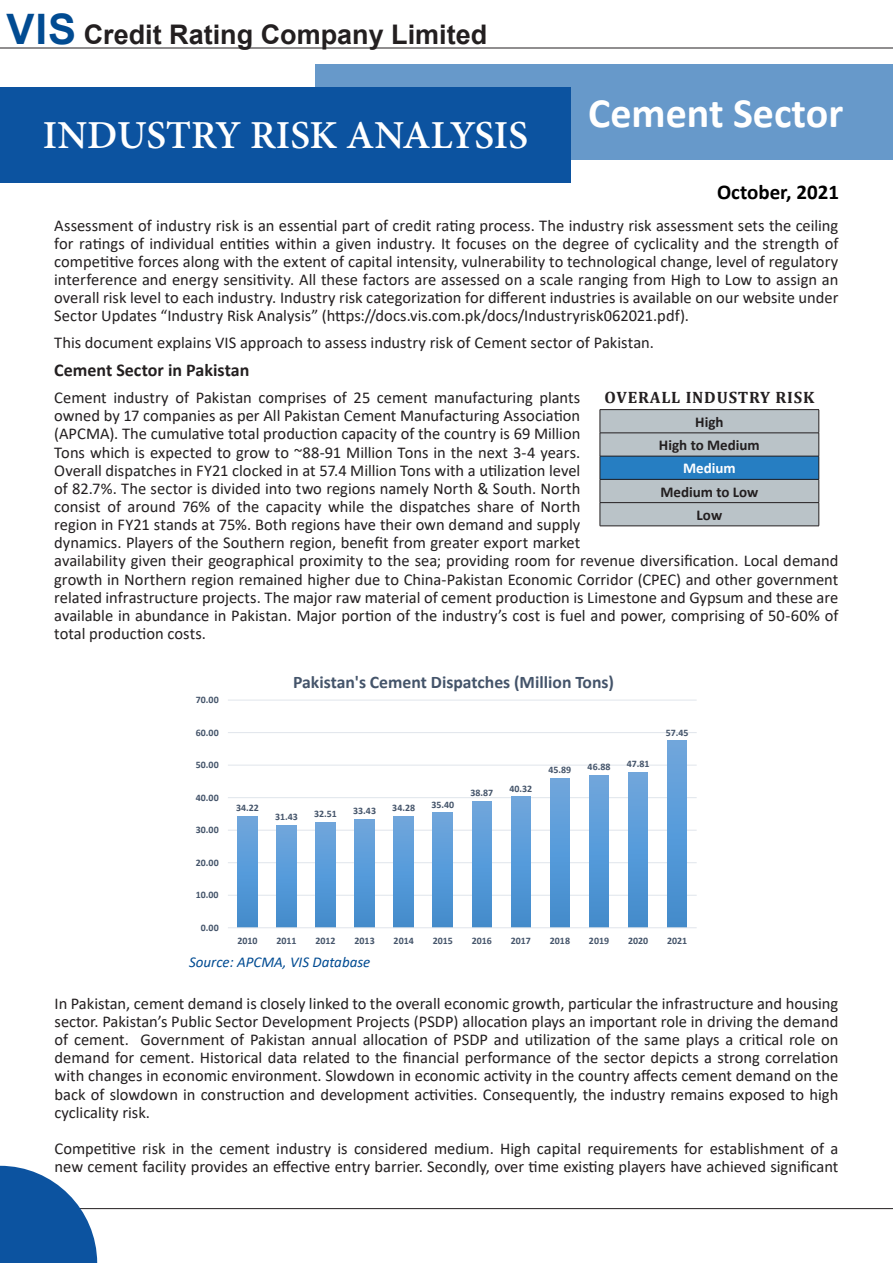
<style>
.page{position:relative;width:893px;height:1263px;background:#fff}
.page>*{position:absolute;margin:0;border:0;box-sizing:border-box;transform-origin:0 0}
.t1{font:700 42px "Calibri";color:#fff}
.t2{font:700 39px "Adobe Hebrew";color:#fff}
.t3{font:700 27px "Arial";color:#231f20}
.t4{font:700 21px "Calibri";color:#000}
.t5{font:700 18px "Calibri";color:#231f20}
.t6{font:700 17.7px "Calibri";color:#44546a}
.t7{font:16.5px/18.1px "Calibri";color:#231f20;text-align:justify}
.t8{font:700 16.5px "Cambria";letter-spacing:.05em;color:#231f20}
.t9{font:700 15px "Calibri";color:#231f20}
.t10{font:italic 15px "Calibri";color:#014b92}
.t11{font:700 15px "Calibri";color:#fff}
.t12{font:700 9.9px "Calibri";color:#44546a}
.s1{font-size:42px;color:#014b92}
</style>
<div class="page">
<div style="left:316px;top:64px;width:577px;height:96px;background:#6799ca"></div>
<hr style="left:228px;top:895px;width:469px;height:1px;background:#e0e5eb">
<hr style="left:228px;top:862px;width:469px;height:1px;background:#e0e5eb">
<hr style="left:228px;top:830px;width:469px;height:1px;background:#e0e5eb">
<hr style="left:228px;top:797px;width:469px;height:1px;background:#e0e5eb">
<hr style="left:228px;top:765px;width:469px;height:1px;background:#e0e5eb">
<hr style="left:228px;top:732px;width:469px;height:1px;background:#e0e5eb">
<hr style="left:228px;top:700px;width:469px;height:1px;background:#e0e5eb">
<div style="left:238px;top:816px;width:19px;height:112px;background:linear-gradient(to bottom,#6fa8df,#428cce)"></div>
<div style="left:277px;top:825px;width:19px;height:103px;background:linear-gradient(to bottom,#6fa8df,#418cce)"></div>
<div style="left:316px;top:822px;width:19px;height:106px;background:linear-gradient(to bottom,#6fa8df,#428cce)"></div>
<div style="left:355px;top:819px;width:19px;height:109px;background:linear-gradient(to bottom,#6fa8df,#418cce)"></div>
<div style="left:394px;top:816px;width:19px;height:112px;background:linear-gradient(to bottom,#6fa8df,#428cce)"></div>
<div style="left:433px;top:813px;width:19px;height:115px;background:linear-gradient(to bottom,#6fa8df,#418cce)"></div>
<div style="left:472px;top:801px;width:20px;height:127px;background:linear-gradient(to bottom,#6fa8df,#418cce)"></div>
<div style="left:511px;top:797px;width:20px;height:131px;background:linear-gradient(to bottom,#6fa7df,#418cce)"></div>
<div style="left:550px;top:778px;width:20px;height:150px;background:linear-gradient(to bottom,#6fa8df,#418cce)"></div>
<div style="left:589px;top:775px;width:20px;height:153px;background:linear-gradient(to bottom,#6fa8df,#418cce)"></div>
<div style="left:628px;top:772px;width:20px;height:156px;background:linear-gradient(to bottom,#6fa8df,#418cce)"></div>
<div style="left:667px;top:741px;width:20px;height:187px;background:linear-gradient(to bottom,#6fa8df,#418cce)"></div>
<hr style="left:228px;top:927px;width:469px;height:1px;background:#e0e5eb">
<div style="left:0;top:87px;width:570px;height:95px;background:#0c53a0"></div>
<hr style="left:54px;top:1208px;width:839px;height:1px;background:#231f20">
<svg style="left:0;top:1166px;width:97px;height:97px"></svg>
<hr style="left:600px;top:409px;width:219px;height:1px;background:#231f20">
<svg style="left:600px;top:410px;width:220px;height:116px;background:#96adbe"></svg>
<hr style="left:600px;top:526px;width:219px;height:1px;background:#231f20">
<hr style="left:0;top:48px;width:893px;height:1px;background:#231f20">
<p class="t3" style="left:7px;top:16px;width:482px"><span class="s1">VIS</span> Credit Rating Company Limited</p>
<p class="t2" style="left:43px;top:112px;width:487px">INDUSTRY RISK ANALYSIS</p>
<p class="t1" style="left:588px;top:83px;width:257px">Cement Sector</p>
<p class="t4" style="left:717px;top:177px;width:123px">October, 2021</p>
<p class="t7" style="left:54px;top:216px;width:786px">Assessment of industry risk is an essential part of credit rating process. The industry risk assessment sets the ceiling for ratings of individual entities within a given industry. It focuses on the degree of cyclicality and the strength of competitive forces along with the extent of capital intensity, vulnerability to technological change, level of regulatory interference and energy sensitivity. All these factors are assessed on a scale ranging from High to Low to assign an overall risk level to each industry. Industry risk categorization for different industries is available on our website under Sector Updates “Industry Risk Analysis” (https://docs.vis.com.pk/docs/Industryrisk062021.pdf).</p>
<p class="t7" style="left:54px;top:333px;width:601px">This document explains VIS approach to assess industry risk of Cement sector of Pakistan.</p>
<p class="t5" style="left:54px;top:358px;width:197px">Cement Sector in Pakistan</p>
<p class="t7" style="left:54px;top:388px;width:786px;text-align:left">Cement industry of Pakistan comprises of 25 cement manufacturing plants<br>owned by 17 companies as per All Pakistan Cement Manufacturing Association<br>(APCMA). The cumulative total production capacity of the country is 69 Million<br>Tons which is expected to grow to ~88-91 Million Tons in the next 3-4 years.<br>Overall dispatches in FY21 clocked in at 57.4 Million Tons with a utilization level<br>of 82.7%. The sector is divided into two regions namely North &amp; South. North<br>consist of around 76% of the capacity while the dispatches share of North<br>region in FY21 stands at 75%. Both regions have their own demand and supply<br>dynamics. Players of the Southern region, benefit from greater export market<br>availability given their geographical proximity to the sea; providing room for revenue diversification. Local demand growth in Northern region remained higher due to China-Pakistan Economic Corridor (CPEC) and other government related infrastructure projects. The major raw material of cement production is Limestone and Gypsum and these are available in abundance in Pakistan. Major portion of the industry’s cost is fuel and power, comprising of 50-60% of total production costs.</p>
<p class="t8" style="left:604px;top:386px;width:211px">OVERALL INDUSTRY RISK</p>
<p class="t9" style="left:695px;top:411px;width:30px">High</p>
<p class="t9" style="left:659px;top:434px;width:102px">High to Medium</p>
<p class="t11" style="left:683px;top:458px;width:54px">Medium</p>
<p class="t9" style="left:660px;top:481px;width:100px">Medium to Low</p>
<p class="t9" style="left:697px;top:504px;width:27px">Low</p>
<p class="t12" style="left:196px;top:693px;width:24px">70.00</p>
<p class="t12" style="left:196px;top:725px;width:24px">60.00</p>
<p class="t12" style="left:196px;top:758px;width:24px">50.00</p>
<p class="t12" style="left:196px;top:790px;width:24px">40.00</p>
<p class="t12" style="left:196px;top:823px;width:24px">30.00</p>
<p class="t12" style="left:196px;top:855px;width:24px">20.00</p>
<p class="t12" style="left:196px;top:888px;width:24px">10.00</p>
<p class="t12" style="left:201px;top:920px;width:19px">0.00</p>
<p class="t6" style="left:293px;top:669px;width:322px">Pakistan's Cement Dispatches (Million Tons)</p>
<p class="t12" style="left:236px;top:801px;width:24px">34.22</p>
<p class="t12" style="left:275px;top:810px;width:24px">31.43</p>
<p class="t12" style="left:314px;top:807px;width:24px">32.51</p>
<p class="t12" style="left:353px;top:804px;width:24px">33.43</p>
<p class="t12" style="left:392px;top:801px;width:24px">34.28</p>
<p class="t12" style="left:431px;top:797px;width:24px">35.40</p>
<p class="t12" style="left:470px;top:786px;width:24px">38.87</p>
<p class="t12" style="left:509px;top:781px;width:24px">40.32</p>
<p class="t12" style="left:549px;top:763px;width:24px">45.89</p>
<p class="t12" style="left:588px;top:760px;width:24px">46.88</p>
<p class="t12" style="left:627px;top:757px;width:24px">47.81</p>
<p class="t12" style="left:666px;top:725px;width:24px">57.45</p>
<p class="t12" style="left:237px;top:933px;width:22px">2010</p>
<p class="t12" style="left:276px;top:933px;width:22px">2011</p>
<p class="t12" style="left:315px;top:933px;width:22px">2012</p>
<p class="t12" style="left:355px;top:933px;width:22px">2013</p>
<p class="t12" style="left:394px;top:933px;width:22px">2014</p>
<p class="t12" style="left:433px;top:933px;width:22px">2015</p>
<p class="t12" style="left:472px;top:933px;width:22px">2016</p>
<p class="t12" style="left:511px;top:933px;width:22px">2017</p>
<p class="t12" style="left:550px;top:933px;width:22px">2018</p>
<p class="t12" style="left:589px;top:933px;width:22px">2019</p>
<p class="t12" style="left:628px;top:933px;width:22px">2020</p>
<p class="t12" style="left:667px;top:933px;width:22px">2021</p>
<p class="t10" style="left:189px;top:951px;width:183px">Source: APCMA, VIS Database</p>
<p class="t7" style="left:55px;top:994px;width:785px">In Pakistan, cement demand is closely linked to the overall economic growth, particular the infrastructure and housing sector. Pakistan’s Public Sector Development Projects (PSDP) allocation plays an important role in driving the demand of cement. Government of Pakistan annual allocation of PSDP and utilization of the same plays a critical role on demand for cement. Historical data related to the financial performance of the sector depicts a strong correlation with changes in economic environment. Slowdown in economic activity in the country affects cement demand on the back of slowdown in construction and development activities. Consequently, the industry remains exposed to high cyclicality risk.</p>
<p class="t7" style="left:55px;top:1139px;width:785px">Competitive risk in the cement industry is considered medium. High capital requirements for establishment of a new cement facility provides an effective entry barrier. Secondly, over time existing players have achieved significant</p>
</div>
